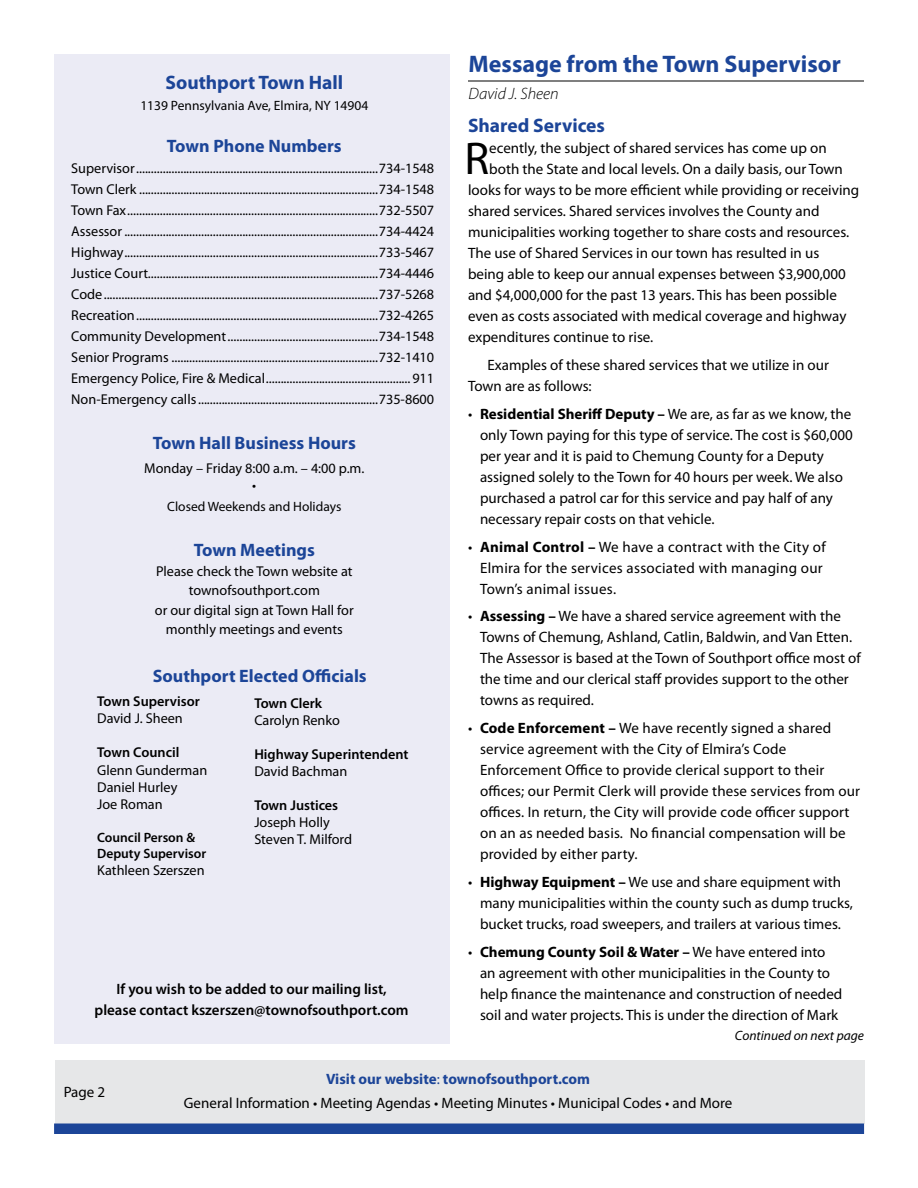
<style>
.page{position:relative;width:918px;height:1188px;background:#fff}
.page>*{position:absolute;margin:0;border:0;box-sizing:border-box;transform-origin:0 0}
.t1{font:46.2px "Myriad Pro";color:#000}
.t2{font:700 24px "Myriad Pro";color:#1c4598}
.t3{font:700 19.5px "Myriad Pro";color:#1c4598}
.t4{font:700 18px "Myriad Pro";color:#1c4598}
.t5{font:italic 300 16.5px "Myriad Pro";color:#000}
.t6{font:15px/21px "Myriad Pro";color:#000}
.t7{font:15px/21px "Myriad Pro";letter-spacing:.02em;color:#000}
.t8{font:600 15px/21px "Myriad Pro";color:#000;text-align:center}
.t9{font:14.25px/21px "Myriad Pro";color:#000}
.t10{font:600 14.25px "Myriad Pro";color:#000}
.t11{font:13.5px "Myriad Pro";color:#000}
.t12{font:600 13.5px/16.2px "Myriad Pro";color:#000}
.t13{font:italic 13.5px "Myriad Pro";color:#000}
.s1{font-weight:700}
.s2{font-weight:700;color:#1c4598}
.s3{color:#1c4598}
</style>
<div class="page">
<div style="left:55px;top:1060px;width:810px;height:64px;background:#e6e7e8"></div>
<div style="left:54px;top:54px;width:396px;height:990px;background:#ebebf5"></div>
<hr style="left:468px;top:81px;width:396px;height:1px;background:#000">
<div style="left:54px;top:1124px;width:810px;height:10px;background:#1c4598"></div>
<h3 class="t3" style="left:165px;top:70px;width:179px">Southport Town Hall</h3>
<p class="t11" style="left:140px;top:97px;width:229px">1139 Pennsylvania Ave, Elmira, NY 14904</p>
<p class="t4" style="left:167px;top:134px;width:176px">Town Phone Numbers</p>
<p class="t9" style="left:71px;top:158px;width:365px;text-align:justify">Supervisor..................................................................................734-1548<br>Town Clerk .................................................................................734-1548<br>Town Fax.....................................................................................732-5507<br>Assessor ......................................................................................734-4424<br>Highway......................................................................................733-5467<br>Justice Court..............................................................................734-4446<br>Code.............................................................................................737-5268<br>Recreation..................................................................................732-4265<br>Community Development...................................................734-1548<br>Senior Programs ......................................................................732-1410<br>Emergency Police, Fire &amp; Medical................................................. 911<br>Non-Emergency calls.............................................................735-8600</p>
<p class="t4" style="left:153px;top:431px;width:205px">Town Hall Business Hours</p>
<p class="t9" style="left:144px;top:459px;width:222px;line-height:17.1px;text-align:center">Monday – Friday 8:00 a.m. – 4:00 p.m. •</p>
<p class="t11" style="left:167px;top:498px;width:176px">Closed Weekends and Holidays</p>
<p class="t4" style="left:194px;top:538px;width:123px">Town Meetings</p>
<p class="t9" style="left:155px;top:561px;width:200px;line-height:19.5px;text-align:center">Please check the Town website at townofsouthport.com<br>or our digital sign at Town Hall for monthly meetings and events</p>
<p class="t4" style="left:153px;top:665px;width:216px">Southport Elected Officials</p>
<p class="t10" style="left:97px;top:692px;width:104px">Town Supervisor</p>
<p class="t9" style="left:97px;top:708px;width:87px">David J. Sheen</p>
<p class="t10" style="left:97px;top:744px;width:84px">Town Council</p>
<p class="t9" style="left:97px;top:761px;width:112px;line-height:17.1px">Glenn Gunderman<br>Daniel Hurley<br>Joe Roman</p>
<p class="t12" style="left:97px;top:829px;width:111px">Council Person &amp;<br>Deputy Supervisor</p>
<p class="t9" style="left:97px;top:860px;width:109px">Kathleen Szerszen</p>
<p class="t10" style="left:254px;top:694px;width:69px">Town Clerk</p>
<p class="t9" style="left:254px;top:709px;width:87px">Carolyn Renko</p>
<p class="t10" style="left:254px;top:745px;width:156px">Highway Superintendent</p>
<p class="t9" style="left:254px;top:760px;width:95px">David Bachman</p>
<p class="t10" style="left:254px;top:796px;width:85px">Town Justices</p>
<p class="t9" style="left:254px;top:814px;width:99px;line-height:17.1px">Joseph Holly<br>Steven T. Milford</p>
<p class="t8" style="left:95px;top:978px;width:315px">If you wish to be added to our mailing list, please contact kszerszen@townofsouthport.com</p>
<h2 class="t2" style="left:469px;top:48px;width:374px">Message from the Town Supervisor</h2>
<p class="t5" style="left:469px;top:83px;width:92px">David J. Sheen</p>
<h3 class="t3" style="left:468px;top:113px;width:139px">Shared Services</h3>
<h1 class="t1" style="left:464px;top:130px;width:26px">R</h1>
<p class="t6" style="left:489px;top:138px;width:339px">ecently, the subject of shared services has come up on</p>
<p class="t6" style="left:489px;top:159px;width:355px">both the State and local levels. On a daily basis, our Town</p>
<p class="t6" style="left:468px;top:180px;width:393px">looks for ways to be more efficient while providing or receiving</p>
<p class="t6" style="left:468px;top:201px;width:353px">shared services. Shared services involves the County and</p>
<p class="t6" style="left:468px;top:222px;width:383px">municipalities working together to share costs and resources.</p>
<p class="t6" style="left:468px;top:243px;width:353px">The use of Shared Services in our town has resulted in us</p>
<p class="t6" style="left:468px;top:264px;width:379px">being able to keep our annual expenses between $3,900,000</p>
<p class="t6" style="left:468px;top:285px;width:370px">and $4,000,000 for the past 13 years. This has been possible</p>
<p class="t6" style="left:468px;top:306px;width:380px">even as costs associated with medical coverage and highway</p>
<p class="t6" style="left:468px;top:327px;width:187px">expenditures continue to rise.</p>
<p class="t6" style="left:468px;top:354px;width:363px;text-indent:20px">Examples of these shared services that we utilize in our<br>Town are as follows:</p>
<p class="t6" style="left:480px;top:403px;width:374px;text-indent:-12px">• <span class="s1">Residential Sheriff Deputy –</span> We are, as far as we know, the only Town paying for this type of service. The cost is $60,000 per year and it is paid to Chemung County for a Deputy assigned solely to the Town for 40 hours per week. We also purchased a patrol car for this service and pay half of any necessary repair costs on that vehicle.</p>
<p class="t7" style="left:480px;top:536px;width:347px;text-indent:-12px">• <span class="s1">Animal Control –</span> We have a contract with the City of<br>Elmira for the services associated with managing our<br>Town’s animal issues.</p>
<p class="t6" style="left:480px;top:606px;width:382px;text-indent:-12px">• <span class="s1">Assessing –</span> We have a shared service agreement with the Towns of Chemung, Ashland, Catlin, Baldwin, and Van Etten.<br>The Assessor is based at the Town of Southport office most of the time and our clerical staff provides support to the other towns as required.</p>
<p class="t6" style="left:480px;top:717px;width:382px;text-indent:-12px">• <span class="s1">Code Enforcement –</span> We have recently signed a shared service agreement with the City of Elmira’s Code Enforcement Office to provide clerical support to their offices; our Permit Clerk will provide these services from our offices. In return, the City will provide code officer support on an as needed basis. No financial compensation will be provided by either party.</p>
<p class="t6" style="left:480px;top:871px;width:374px;text-indent:-12px">• <span class="s1">Highway Equipment –</span> We use and share equipment with many municipalities within the county such as dump trucks, bucket trucks, road sweepers, and trailers at various times.</p>
<p class="t6" style="left:480px;top:941px;width:364px;text-indent:-12px">• <span class="s1">Chemung County Soil &amp; Water –</span> We have entered into an agreement with other municipalities in the County to help finance the maintenance and construction of needed soil and water projects. This is under the direction of Mark</p>
<p class="t13" style="left:735px;top:1027px;width:131px">Continued on next page</p>
<p class="t6" style="left:64px;top:1081px;width:43px">Page 2</p>
<p class="t6" style="left:184px;top:1066px;width:550px;line-height:24px;text-align:center"><span class="s2">Visit our website</span><span class="s3">:</span> <span class="s2">townofsouthport.com<br></span>General Information • Meeting Agendas • Meeting Minutes • Municipal Codes • and More</p>
</div>
